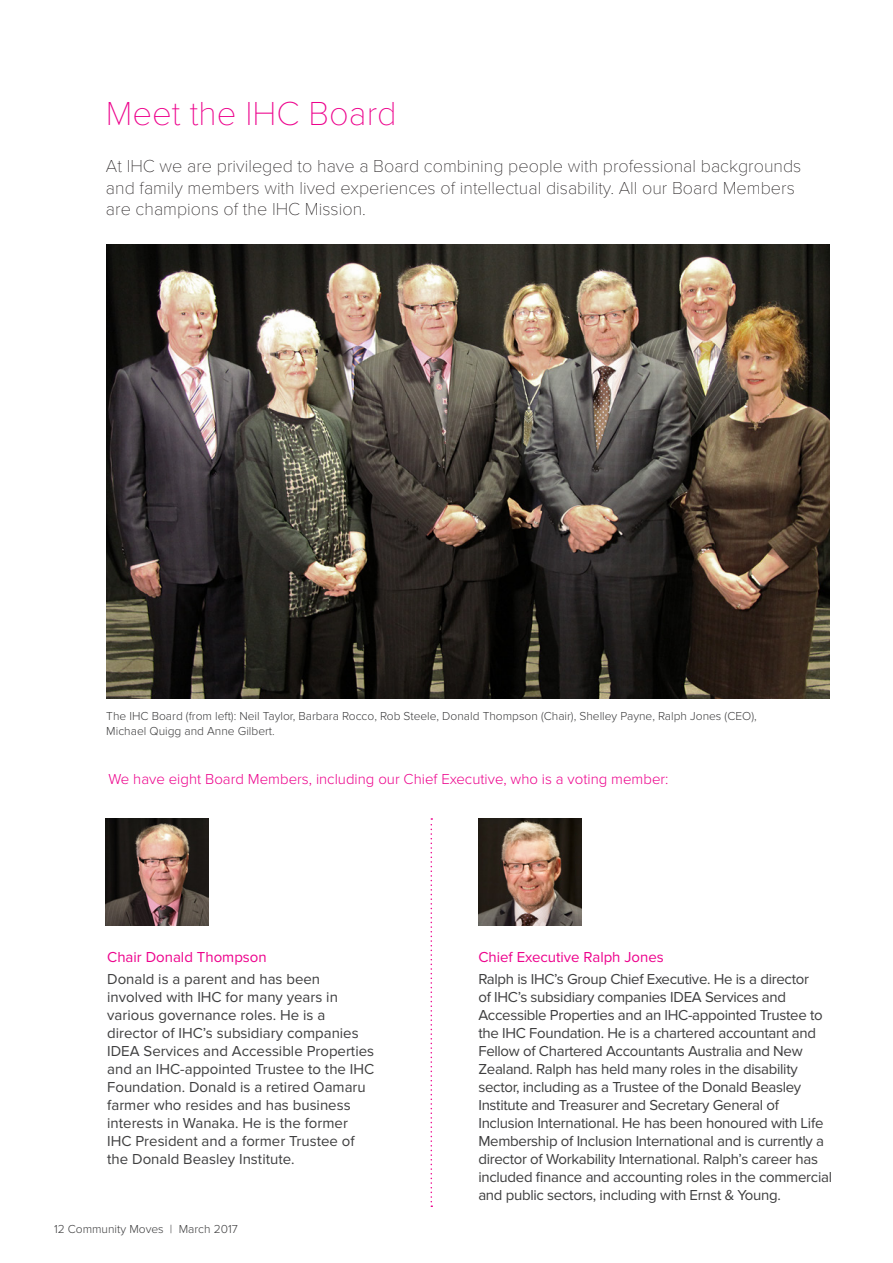
<style>
.page{position:relative;width:893px;height:1263px;background:#fff}
.page>*{position:absolute;margin:0;border:0;box-sizing:border-box;transform-origin:0 0}
.HEAD1{font:100 34.5px "Proxima Nova T";color:#ed028c}
.INTRO{font:100 18px/21.6px "Proxima Nova T";color:#231f20}
.BODY_MAIN{font:15px/18px "Proxima Nova";letter-spacing:-.02em;color:#3e3e3f}
.BODY_MAIN-2{font:15px/18px "Proxima Nova";color:#3e3e3f}
.BODY_MAIN-3{font:300 15px "Proxima Nova";color:#ed028c}
.BODY_MAIN-4{font:15px "Proxima Nova";color:#ed028c}
.CAPTION{font:300 12px/15px "Proxima Nova";color:#3e3e3f}
</style>
<div class="page">
<img style="left:106px;top:244px;width:723px;height:454px">
<img style="left:478px;top:818px;width:103px;height:107px">
<img style="left:106px;top:818px;width:102px;height:107px">
<svg style="left:431px;top:818px;width:1px;height:389px"></svg>
<p class="HEAD1" style="left:106px;top:94px;width:292px">Meet the IHC Board</p>
<p class="INTRO" style="left:106px;top:156px;width:697px">At IHC we are privileged to have a Board combining people with professional backgrounds and family members with lived experiences of intellectual disability. All our Board Members are champions of the IHC Mission.</p>
<p class="CAPTION" style="left:106px;top:709px;width:652px">The IHC Board (from left): Neil Taylor, Barbara Rocco, Rob Steele, Donald Thompson (Chair), Shelley Payne, Ralph Jones (CEO),<br>Michael Quigg and Anne Gilbert.</p>
<p class="BODY_MAIN-3" style="left:108px;top:770px;width:562px">We have eight Board Members, including our Chief Executive, who is a voting member:</p>
<p class="BODY_MAIN-4" style="left:107px;top:948px;width:161px">Chair Donald Thompson</p>
<p class="BODY_MAIN-2" style="left:107px;top:970px;width:269px">Donald is a parent and has been involved with IHC for many years in various governance roles. He is a director of IHC’s subsidiary companies IDEA Services and Accessible Properties and an IHC-appointed Trustee to the IHC Foundation. Donald is a retired Oamaru farmer who resides and has business interests in Wanaka. He is the former IHC President and a former Trustee of the Donald Beasley Institute.</p>
<p class="CAPTION" style="left:54px;top:1221px;width:185px">12 Community Moves | March 2017</p>
<p class="BODY_MAIN-4" style="left:478px;top:948px;width:187px">Chief Executive Ralph Jones</p>
<p class="BODY_MAIN" style="left:478px;top:970px;width:355px">Ralph is IHC’s Group Chief Executive. He is a director<br>of IHC’s subsidiary companies IDEA Services and Accessible Properties and an IHC-appointed Trustee to the IHC Foundation. He is a chartered accountant and Fellow of Chartered Accountants Australia and New Zealand. Ralph has held many roles in the disability sector, including as a Trustee of the Donald Beasley Institute and Treasurer and Secretary General of Inclusion International. He has been honoured with Life Membership of Inclusion International and is currently a director of Workability International. Ralph’s career has included finance and accounting roles in the commercial and public sectors, including with Ernst &amp; Young.</p>
</div>
